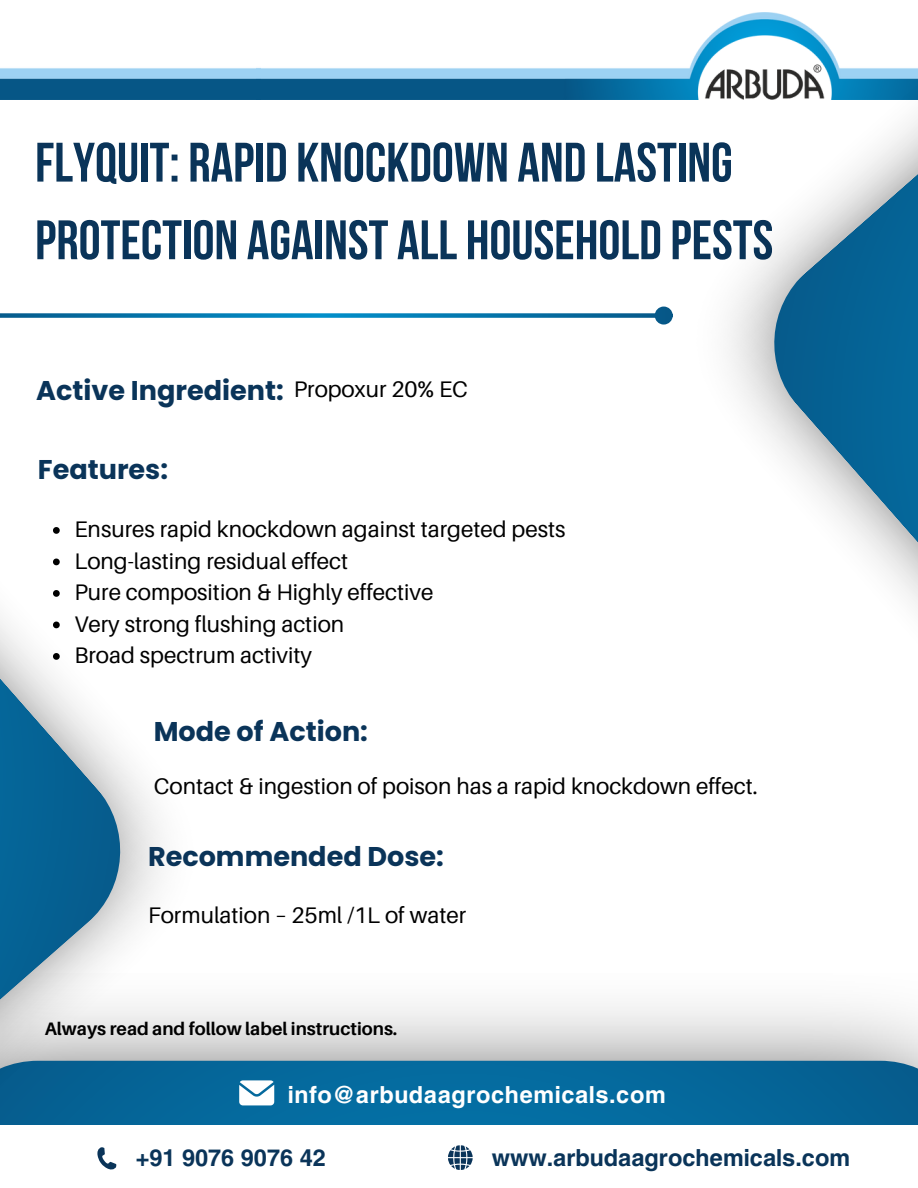
<style>
.page{position:relative;width:918px;height:1188px;background:#fff}
.page>*{position:absolute;margin:0;border:0;box-sizing:border-box;transform-origin:0 0}
.t1{font:700 55.5px/77.7px "Bebas Neue";color:#0a3459}
.t2{font:700 27.15px "Poppins";color:#0a3459}
.t3{font:700 23.25px "Helios";color:#0a3459}
.t4{font:700 23.25px "Helios";letter-spacing:.025em;color:#fff}
.t5{font:22.5px "Aileron";color:#000}
.t6{font:700 18px "Aileron";color:#000}
</style>
<div class="page">
<div style="left:0;top:1061px;width:918px;height:127px;background:#056b9f"></div>
<div style="left:309px;top:587px;width:18px;height:18px;border:4px solid #fff;border-radius:50%"></div>
<div style="left:0;top:1125px;width:918px;height:63px;background:#fff"></div>
<svg style="left:448px;top:1145px;width:25px;height:25px"></svg>
<img style="left:260px;top:68px;width:372px;height:31px">
<img style="left:0;top:68px;width:260px;height:31px">
<img style="left:632px;top:12px;width:286px;height:1084px">
<svg style="left:763px;top:12px;width:155px;height:946px"></svg>
<img style="left:0;top:99px;width:257px;height:1007px">
<svg style="left:0;top:236px;width:131px;height:934px"></svg>
<svg style="left:0;top:313px;width:655px;height:5px;background:#1c82b2"></svg>
<div style="left:657px;top:309px;width:13px;height:13px;background:#065888;border-radius:50%"></div>
<div style="left:655px;top:307px;width:18px;height:18px;border:4px solid #fff;border-radius:50%"></div>
<svg style="left:239px;top:1080px;width:35px;height:25px"></svg>
<svg style="left:53px;top:527px;width:7px;height:7px"></svg>
<svg style="left:53px;top:559px;width:7px;height:6px"></svg>
<svg style="left:53px;top:590px;width:7px;height:7px"></svg>
<svg style="left:53px;top:622px;width:7px;height:6px"></svg>
<svg style="left:53px;top:653px;width:7px;height:7px"></svg>
<p class="t1" style="left:35px;top:129px;width:740px">FLYQUIT: RAPID KNOCKDOWN AND LASTING<br>PROTECTION AGAINST ALL HOUSEHOLD PESTS</p>
<h2 class="t2" style="left:36px;top:371px;width:249px">Active Ingredient:</h2>
<p class="t5" style="left:294px;top:376px;width:176px">Propoxur 20% EC</p>
<h1 class="t2" style="left:38px;top:451px;width:132px">Features:</h1>
<p class="t5" style="left:74px;top:515px;width:493px">Ensures rapid knockdown against targeted pests</p>
<h3 class="t5" style="left:74px;top:547px;width:275px">Long-lasting residual effect</h3>
<h5 class="t5" style="left:74px;top:578px;width:361px">Pure composition &amp; Highly effective</h5>
<h3 class="t5" style="left:74px;top:610px;width:271px">Very strong flushing action</h3>
<p class="t5" style="left:74px;top:641px;width:239px">Broad spectrum activity</p>
<p class="t2" style="left:154px;top:712px;width:216px">Mode of Action:</p>
<p class="t5" style="left:154px;top:773px;width:606px">Contact &amp; ingestion of poison has a rapid knockdown effect.</p>
<p class="t2" style="left:148px;top:837px;width:297px">Recommended Dose:</p>
<p class="t5" style="left:148px;top:901px;width:320px">Formulation – 25ml /1L of water</p>
<h3 class="t6" style="left:45px;top:1017px;width:354px">Always read and follow label instructions.</h3>
<p class="t4" style="left:288px;top:1080px;width:380px">info@arbudaagrochemicals.com</p>
<p class="t3" style="left:136px;top:1143px;width:192px">+91 9076 9076 42</p>
<p class="t3" style="left:492px;top:1143px;width:360px">www.arbudaagrochemicals.com</p>
</div>
